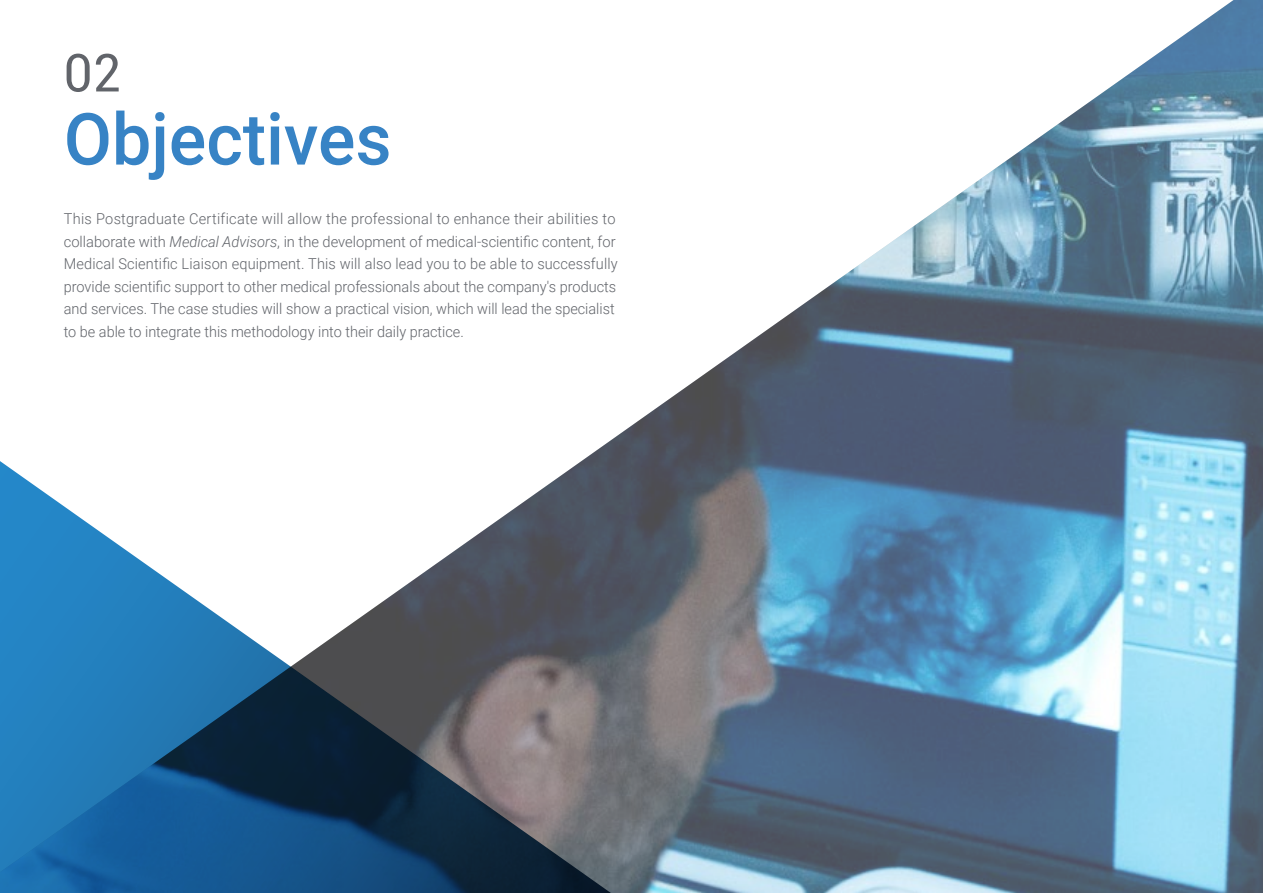
<style>
.page{position:relative;width:1263px;height:893px;background:#fff}
.page>*{position:absolute;margin:0;border:0;box-sizing:border-box;transform-origin:0 0}
.t1{font:500 72px "Roboto";color:#3783c5}
.t2{font:52.5px "Roboto";color:#61646a}
.t3{font:300 15px/22.5px "Roboto";color:#61646a}
.s1{font-style:italic}
</style>
<div class="page">
<img style="left:603px;top:0;width:660px;height:893px">
<svg style="left:0;top:446px;width:641px;height:447px"></svg>
<h2 class="t2" style="left:64px;top:36px;width:59px">02</h2>
<h1 class="t1" style="left:64px;top:89px;width:329px">Objectives</h1>
<p class="t3" style="left:64px;top:207px;width:555px">This Postgraduate Certificate will allow the professional to enhance their abilities to collaborate with <span class="s1">Medical Advisors</span>, in the development of medical-scientific content, for Medical Scientific Liaison equipment. This will also lead you to be able to successfully provide scientific support to other medical professionals about the company's products and services. The case studies will show a practical vision, which will lead the specialist to be able to integrate this methodology into their daily practice.</p>
</div>
